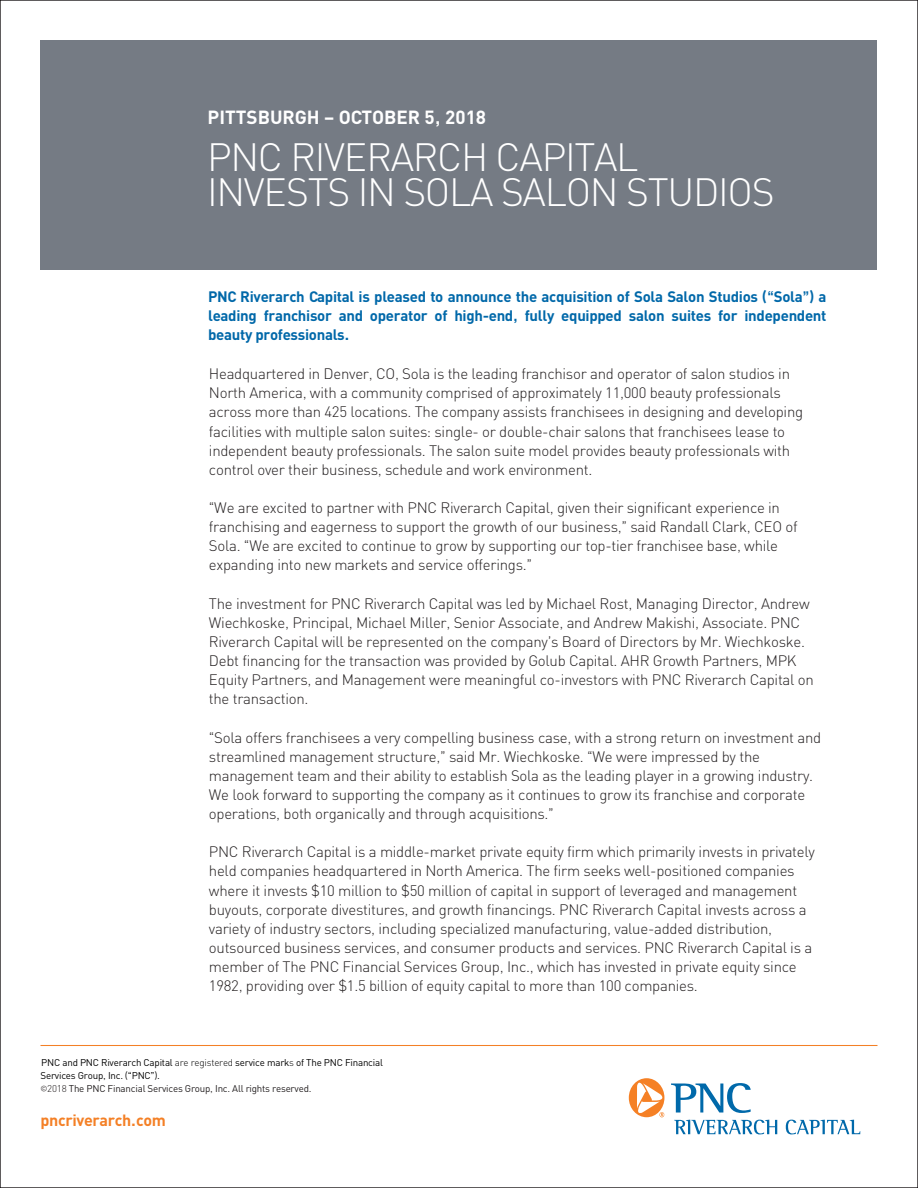
<style>
.page{position:relative;width:918px;height:1188px;background:#fff}
.page>*{position:absolute;margin:0;border:0;box-sizing:border-box;transform-origin:0 0}
.t1{font:39px/35.7px "PNC Sans Regular";letter-spacing:-.035em;color:#fff}
.t2{font:18.75px "PNC Sans Bold";color:#fff}
.t3{font:16.05px "PNC Sans Bold";letter-spacing:-.02em;color:#f48026}
.t4{font:15px/19.2px "PNC Sans Regular";letter-spacing:-.02em;color:#231f20}
.t5{font:15px/19.2px "PNC Sans Bold";letter-spacing:-.02em;color:#0068a9;text-align:justify}
.t6{font:9.75px/13.2px "PNC Sans";letter-spacing:-.02em;color:#000}
.s1{font-family:"PNC Sans";font-weight:700}
.s2{font-family:"PNC Sans Regular"}
.s3{font-family:"PNC Sans Regular";color:#231f20}
.s4{color:#231f20}
</style>
<div class="page">
<hr style="left:40px;top:1045px;width:838px;height:1px;background:#f48026">
<div style="left:40px;top:41px;width:838px;height:229px;background:#757b84"></div>
<svg style="left:671px;top:1083px;width:80px;height:30px"></svg>
<svg style="left:629px;top:1078px;width:35px;height:39px"></svg>
<svg style="left:674px;top:1120px;width:103px;height:14px"></svg>
<svg style="left:786px;top:1120px;width:74px;height:14px"></svg>
<p class="t2" style="left:208px;top:105px;width:280px"><span class="s1">PITTSBURGH –</span> OCTOBER 5, 2018</p>
<p class="t1" style="left:207px;top:138px;width:569px">PNC RIVERARCH CAPITAL<br>INVESTS IN SOLA SALON STUDIOS</p>
<p class="t5" style="left:208px;top:287px;width:620px">PNC Riverarch Capital is pleased to announce the acquisition of Sola Salon Studios (“Sola”) a leading franchisor and operator of high-end, fully equipped salon suites for independent beauty professionals.</p>
<p class="t4" style="left:209px;top:364px;width:596px">Headquartered in Denver, CO, Sola is the leading franchisor and operator of salon studios in North America, with a community comprised of approximately 11,000 beauty professionals across more than 425 locations. The company assists franchisees in designing and developing facilities with multiple salon suites: single- or double-chair salons that franchisees lease to independent beauty professionals. The salon suite model provides beauty professionals with control over their business, schedule and work environment.</p>
<p class="t4" style="left:209px;top:498px;width:590px">“We are excited to partner with PNC Riverarch Capital, given their significant experience in franchising and eagerness to support the growth of our business,” said Randall Clark, CEO of Sola. “We are excited to continue to grow by supporting our top-tier franchisee base, while expanding into new markets and service offerings.”</p>
<p class="t4" style="left:209px;top:594px;width:606px">The investment for PNC Riverarch Capital was led by Michael Rost, Managing Director, Andrew Wiechkoske, Principal, Michael Miller, Senior Associate, and Andrew Makishi, Associate. PNC Riverarch Capital will be represented on the company’s Board of Directors by Mr. Wiechkoske.<br>Debt financing for the transaction was provided by Golub Capital. AHR Growth Partners, MPK Equity Partners, and Management were meaningful co-investors with PNC Riverarch Capital on the transaction.</p>
<p class="t4" style="left:209px;top:727px;width:614px">“Sola offers franchisees a very compelling business case, with a strong return on investment and streamlined management structure,” said Mr. Wiechkoske. “We were impressed by the management team and their ability to establish Sola as the leading player in a growing industry.<br>We look forward to supporting the company as it continues to grow its franchise and corporate operations, both organically and through acquisitions.”</p>
<p class="t4" style="left:209px;top:842px;width:608px">PNC Riverarch Capital is a middle-market private equity firm which primarily invests in privately held companies headquartered in North America. The firm seeks well-positioned companies where it invests $10 million to $50 million of capital in support of leveraged and management buyouts, corporate divestitures, and growth financings. PNC Riverarch Capital invests across a variety of industry sectors, including specialized manufacturing, value-added distribution, outsourced business services, and consumer products and services. PNC Riverarch Capital is a member of The PNC Financial Services Group, Inc., which has invested in private equity since 1982, providing over $1.5 billion of equity capital to more than 100 companies.</p>
<p class="t6" style="left:40px;top:1056px;width:344px">PNC and PNC Riverarch Capital <span class="s2">are registered</span> service mark<span class="s2">s</span> of The PNC Financial<br>Services Group, Inc. (“PNC”).<br><span class="s3">©2018</span> <span class="s4">The PNC Financial Services Group, Inc. All rights reserved.</span></p>
<p class="t3" style="left:40px;top:1109px;width:127px"><span class="s1">pnc</span>riverarch<span class="s1">.com</span></p>
</div>
